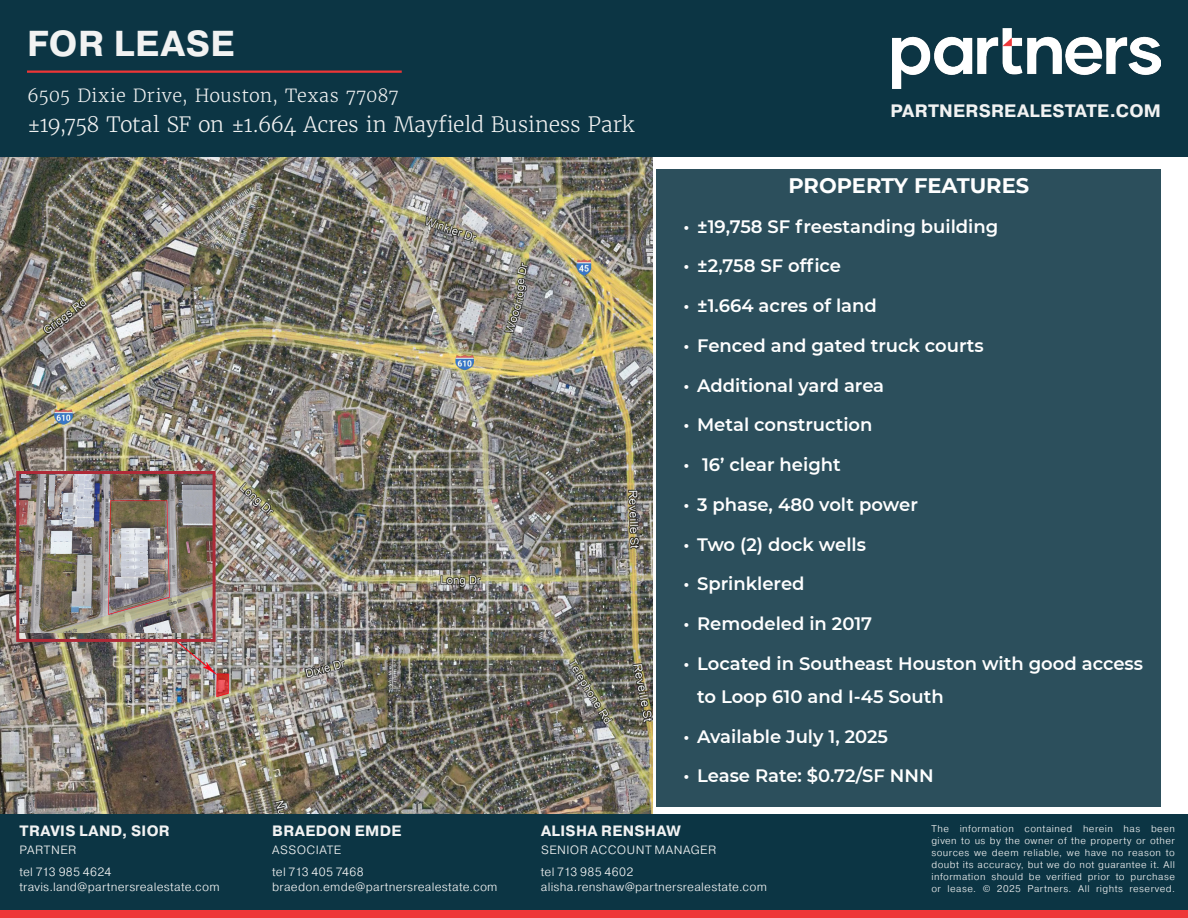
<style>
.page{position:relative;width:1188px;height:918px;background:#fff}
.page>*{position:absolute;margin:0;border:0;box-sizing:border-box;transform-origin:0 0}
.U_-_Page_lines{font:700 36px "Pragmatica";letter-spacing:.015em;color:#f1f2f2}
.U_-_Page_lines-2{font:300 21px "Merriweather";letter-spacing:-.015em;color:#f1f2f2}
.t1{font:700 21px "Montserrat";color:#fff}
.t2{font:600 18px/33px "Montserrat";color:#fff}
.U_-_Page_lines-3{font:300 18px "Merriweather";letter-spacing:.015em;color:#f1f2f2}
.U_-_Page_lines-4{font:700 18px "Pragmatica";letter-spacing:.015em;color:#f1f2f2}
.Body{font:700 15px "Pragmatica";letter-spacing:.02em;color:#f1f2f2}
.Body-2{font:300 12px "Pragmatica";letter-spacing:.02em;color:#f1f2f2}
.Body-3{font:300 12px "Pragmatica";letter-spacing:.04em;color:#f1f2f2}
.Body-4{font:300 9.75px/12px "Pragmatica";letter-spacing:.045em;color:#f1f2f2;text-align:justify}
</style>
<div class="page">
<img style="left:0;top:158px;width:652px;height:656px">
<img style="left:20px;top:475px;width:192px;height:157px">
<div style="left:16px;top:471px;width:200px;height:171px;border:3px solid #ae2a37"></div>
<div style="left:657px;top:170px;width:504px;height:637px;background:#2c4f5c"></div>
<div style="left:0;top:814px;width:1188px;height:104px;background:#0c3544"></div>
<div style="left:0;top:910px;width:1188px;height:8px;background:#ee3637"></div>
<div style="left:0;top:0;width:1188px;height:157px;background:#0c3544"></div>
<img style="left:892px;top:28px;width:269px;height:60px">
<hr style="left:27px;top:71px;width:375px;height:2px;background:#ee3637">
<p class="U_-_Page_lines" style="left:27px;top:21px;width:209px">FOR LEASE</p>
<p class="U_-_Page_lines-3" style="left:27px;top:85px;width:374px">6505 Dixie Drive, Houston, Texas 77087</p>
<p class="U_-_Page_lines-2" style="left:27px;top:112px;width:609px">±19,758 Total SF on ±1.664 Acres in Mayfield Business Park</p>
<p class="U_-_Page_lines-4" style="left:890px;top:99px;width:272px">PARTNERSREALESTATE.COM</p>
<p class="t1" style="left:788px;top:170px;width:242px">PROPERTY FEATURES</p>
<p class="t2" style="left:684px;top:209px;width:316px">• ±19,758 SF freestanding building</p>
<p class="t2" style="left:684px;top:249px;width:159px">• ±2,758 SF office</p>
<p class="t2" style="left:684px;top:288px;width:195px">• ±1.664 acres of land</p>
<p class="t2" style="left:684px;top:328px;width:302px">• Fenced and gated truck courts</p>
<p class="t2" style="left:684px;top:368px;width:202px">• Additional yard area</p>
<p class="t2" style="left:684px;top:408px;width:190px">• Metal construction</p>
<p class="t2" style="left:684px;top:447px;width:159px">• 16’ clear height</p>
<p class="t2" style="left:684px;top:487px;width:236px">• 3 phase, 480 volt power</p>
<p class="t2" style="left:684px;top:527px;width:184px">• Two (2) dock wells</p>
<p class="t2" style="left:684px;top:567px;width:122px">• Sprinklered</p>
<p class="t2" style="left:684px;top:606px;width:190px">• Remodeled in 2017</p>
<p class="t2" style="left:697px;top:646px;width:448px;text-indent:-14px">• Located in Southeast Houston with good access to Loop 610 and I-45 South</p>
<p class="t2" style="left:684px;top:719px;width:206px">• Available July 1, 2025</p>
<p class="t2" style="left:684px;top:759px;width:252px">• Lease Rate: $0.72/SF NNN</p>
<p class="Body" style="left:20px;top:822px;width:152px">TRAVIS LAND, SIOR</p>
<p class="Body-3" style="left:20px;top:843px;width:58px">PARTNER</p>
<p class="Body-2" style="left:20px;top:864px;width:93px">tel 713 985 4624</p>
<p class="Body-2" style="left:20px;top:879px;width:202px">travis.land@partnersrealestate.com</p>
<p class="Body" style="left:272px;top:822px;width:131px">BRAEDON EMDE</p>
<p class="Body-2" style="left:272px;top:843px;width:70px">ASSOCIATE</p>
<p class="Body-2" style="left:272px;top:864px;width:93px">tel 713 405 7468</p>
<p class="Body-2" style="left:272px;top:879px;width:227px">braedon.emde@partnersrealestate.com</p>
<p class="Body" style="left:541px;top:822px;width:141px">ALISHA RENSHAW</p>
<p class="Body-2" style="left:541px;top:843px;width:177px">SENIOR ACCOUNT MANAGER</p>
<p class="Body-2" style="left:541px;top:864px;width:94px">tel 713 985 4602</p>
<p class="Body-2" style="left:541px;top:879px;width:228px">alisha.renshaw@partnersrealestate.com</p>
<p class="Body-4" style="left:931px;top:823px;width:245px">The information contained herein has been given to us by the owner of the property or other sources we deem reliable, we have no reason to doubt its accuracy, but we do not guarantee it. All information should be verified prior to purchase or lease. © 2025 Partners. All rights reserved.</p>
</div>
